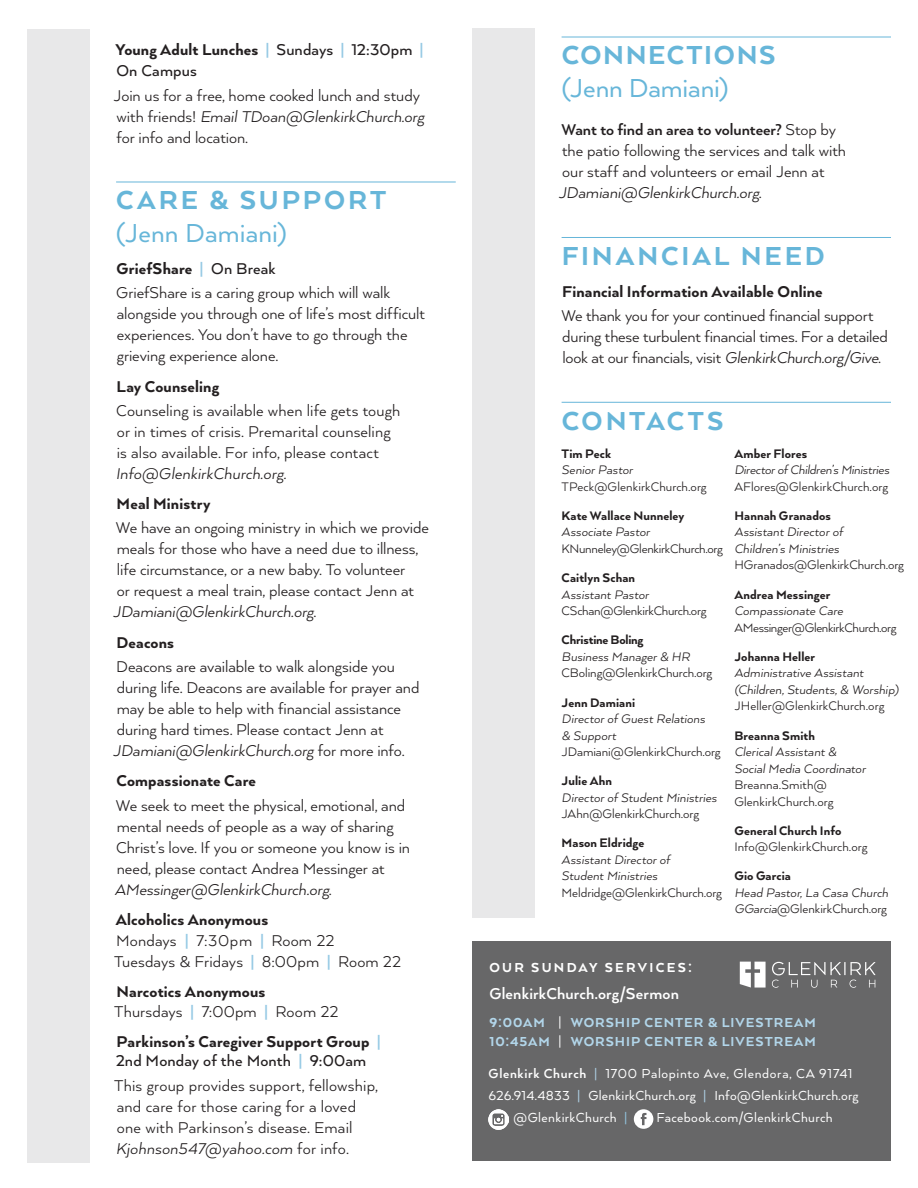
<style>
.page{position:relative;width:918px;height:1188px;background:#fff}
.page>*{position:absolute;margin:0;border:0;box-sizing:border-box;transform-origin:0 0}
.GKC_Journey_Ministries-categories{font:30px/33px "Arquitecta";color:#67b6d9}
.GKC_Journey_Ministries-categories-2{font:800 30px "Arquitecta";letter-spacing:.095em;color:#67b6d9}
.GKC_Journey_Body{font:18px/21px "Arquitecta";letter-spacing:-.005em;color:#231f20}
.GKC_Journey_Subheads{font:800 18px/19.5px "Arquitecta";letter-spacing:.01em;color:#231f20}
.GKC_Journey_Subheads-2{font:18px/21px "Arquitecta";letter-spacing:.01em;color:#231f20}
.GKC_Journey_Subheads-3{font:500 18px/21px "Arquitecta";letter-spacing:.01em;color:#231f20}
.t1{font:700 18px "Arquitecta";letter-spacing:.01em;color:#fff}
.t2{font:15px/22.5px "Arquitecta";letter-spacing:.02em;color:#fff}
.t3{font:800 15px/19.5px "Arquitecta";letter-spacing:.065em;color:#b2d6ea}
.t4{font:800 15px "Arquitecta";letter-spacing:.155em;color:#fff}
.GKC_Journey_Body-2{font:italic 14.25px/16.5px "Arquitecta";letter-spacing:.005em;color:#231f20}
.GKC_Journey_Body-3{font:14.25px/16.5px "Arquitecta";letter-spacing:-.01em;color:#231f20}
.GKC_Journey_Body-4{font:italic 14.25px/16.5px "Arquitecta";letter-spacing:-.015em;color:#231f20}
.s1{font-weight:800}
.s2{font-weight:700;color:#95c9e4}
.s3{font-style:italic}
.s4{font-weight:500}
.s5{font-weight:700}
.s6{font-weight:800;font-style:normal}
.s7{font-style:normal}
.s8{font-weight:400;color:#fff}
.s9{color:#b2d6ea}
.s10{color:#95c9e4}
</style>
<div class="page">
<div style="left:27px;top:29px;width:62px;height:1134px;background:#e8e8e9"></div>
<div style="left:472px;top:29px;width:63px;height:889px;background:#e8e8e9"></div>
<div style="left:472px;top:942px;width:419px;height:219px;background:#676768"></div>
<svg style="left:740px;top:962px;width:26px;height:26px"></svg>
<svg style="left:772px;top:962px;width:103px;height:26px"></svg>
<svg style="left:634px;top:1109px;width:19px;height:20px"></svg>
<img style="left:489px;top:1110px;width:20px;height:19px">
<hr style="left:116px;top:182px;width:340px;height:1px;background:#67b6d9">
<hr style="left:562px;top:37px;width:329px;height:1px;background:#67b6d9">
<hr style="left:562px;top:237px;width:329px;height:1px;background:#67b6d9">
<hr style="left:562px;top:402px;width:329px;height:1px;background:#67b6d9">
<p class="GKC_Journey_Subheads-3" style="left:115px;top:39px;width:310px"><span class="s1">Young Adult Lunches</span> <span class="s2">|</span> Sundays <span class="s2">|</span> 12:30pm <span class="s2">|<br></span>On Campus</p>
<p class="GKC_Journey_Body" style="left:114px;top:84px;width:312px">Join us for a free, home cooked lunch and study with friends! <span class="s3">Email TDoan@GlenkirkChurch.org </span>for info and location.</p>
<p class="GKC_Journey_Ministries-categories" style="left:116px;top:183px;width:271px"><span class="s1">CARE &amp; SUPPORT </span>(Jenn Damiani)</p>
<p class="GKC_Journey_Subheads" style="left:116px;top:258px;width:161px">GriefShare <span class="s2">|</span> <span class="s4">On Break</span></p>
<p class="GKC_Journey_Body" style="left:116px;top:282px;width:310px">GriefShare is a caring group which will walk alongside you through one of life’s most difficult experiences. You don’t have to go through the grieving experience alone.</p>
<p class="GKC_Journey_Subheads" style="left:117px;top:376px;width:104px">Lay Counseling</p>
<p class="GKC_Journey_Body" style="left:116px;top:399px;width:286px">Counseling is available when life gets tough or in times of crisis. Premarital counseling is also available. For info, please contact <span class="s3">Info@GlenkirkChurch.org.</span></p>
<p class="GKC_Journey_Subheads" style="left:117px;top:493px;width:96px">Meal Ministry</p>
<p class="GKC_Journey_Body" style="left:113px;top:517px;width:318px">We have an ongoing ministry in which we provide meals for those who have a need due to illness, life circumstance, or a new baby. To volunteer<br>or request a meal train, please contact Jenn at <span class="s3">JDamiani@GlenkirkChurch.org</span>.</p>
<p class="GKC_Journey_Subheads" style="left:117px;top:632px;width:59px">Deacons</p>
<p class="GKC_Journey_Body" style="left:113px;top:655px;width:308px">Deacons are available to walk alongside you during life. Deacons are available for prayer and may be able to help with financial assistance during hard times. Please contact Jenn at <span class="s3">JDamiani@GlenkirkChurch.org</span> for more info.</p>
<p class="GKC_Journey_Subheads" style="left:116px;top:771px;width:141px">Compassionate Care</p>
<p class="GKC_Journey_Body" style="left:115px;top:794px;width:297px">We seek to meet the physical, emotional, and mental needs of people as a way of sharing Christ’s love. If you or someone you know is in need, please contact Andrea Messinger at <span class="s3">AMessinger@GlenkirkChurch.org</span>.</p>
<p class="GKC_Journey_Subheads-2" style="left:114px;top:908px;width:289px"><span class="s1">Alcoholics Anonymous<br></span>Mondays <span class="s2">|</span> 7:30pm <span class="s2">|</span> Room 22<br>Tuesdays &amp; Fridays <span class="s2">|</span> 8:00pm <span class="s2">|</span> Room 22</p>
<p class="GKC_Journey_Subheads-2" style="left:114px;top:981px;width:226px;line-height:19.5px"><span class="s1">Narcotics Anonymous<br></span>Thursdays <span class="s2">|</span> 7:00pm <span class="s2">|</span> Room 22</p>
<p class="GKC_Journey_Subheads" style="left:116px;top:1031px;width:267px">Parkinson’s Caregiver Support Group <span class="s2">|<br></span><span class="s4">2nd Monday of the Month</span> <span class="s2">|</span> <span class="s4">9:00am</span></p>
<p class="GKC_Journey_Body" style="left:114px;top:1074px;width:265px">This group provides support, fellowship, and care for those caring for a loved one with Parkinson’s disease. Email <span class="s3">Kjohnson547@yahoo.com</span> for info.</p>
<p class="GKC_Journey_Ministries-categories" style="left:562px;top:38px;width:215px"><span class="s1">CONNECTIONS </span>(Jenn Damiani)</p>
<p class="GKC_Journey_Body" style="left:558px;top:119px;width:289px"><span class="s5">Want to find an area to volunteer?</span> Stop by the patio following the services and talk with our staff and volunteers or email Jenn at <span class="s3">JDamiani@GlenkirkChurch.org</span>.</p>
<p class="GKC_Journey_Ministries-categories-2" style="left:562px;top:237px;width:264px">FINANCIAL NEED</p>
<p class="GKC_Journey_Subheads" style="left:562px;top:281px;width:262px">Financial Information Available Online</p>
<p class="GKC_Journey_Body" style="left:561px;top:304px;width:328px">We thank you for your continued financial support during these turbulent financial times. For a detailed look at our financials, visit <span class="s3">GlenkirkChurch.org/Give</span>.</p>
<p class="GKC_Journey_Ministries-categories-2" style="left:562px;top:402px;width:163px">CONTACTS</p>
<p class="GKC_Journey_Body-3" style="left:562px;top:445px;width:147px"><span class="s1">Tim Peck<br></span><span class="s3">Senior Pastor<br></span>TPeck@GlenkirkChurch.org</p>
<p class="GKC_Journey_Body-3" style="left:562px;top:507px;width:163px"><span class="s1">Kate Wallace Nunneley<br></span><span class="s3">Associate Pastor<br></span>KNunneley@GlenkirkChurch.org</p>
<p class="GKC_Journey_Body-3" style="left:562px;top:569px;width:146px"><span class="s1">Caitlyn Schan<br></span><span class="s3">Assistant Pastor<br></span>CSchan@GlenkirkChurch.org</p>
<p class="GKC_Journey_Body-3" style="left:562px;top:631px;width:152px"><span class="s1">Christine Boling<br></span><span class="s3">Business Manager &amp; HR<br></span>CBoling@GlenkirkChurch.org</p>
<p class="GKC_Journey_Body-2" style="left:562px;top:694px;width:161px"><span class="s6">Jenn Damiani<br></span>Director of Guest Relations<br>&amp; Support<br><span class="s7">JDamiani@GlenkirkChurch.org</span></p>
<p class="GKC_Journey_Body-2" style="left:562px;top:772px;width:157px"><span class="s6">Julie Ahn<br></span>Director of Student Ministries<br><span class="s7">JAhn@GlenkirkChurch.org</span></p>
<p class="GKC_Journey_Body-2" style="left:562px;top:834px;width:162px"><span class="s6">Mason Eldridge<br></span>Assistant Director of<br>Student Ministries<br><span class="s7">Meldridge@GlenkirkChurch.org</span></p>
<p class="GKC_Journey_Body-4" style="left:734px;top:445px;width:156px"><span class="s6">Amber Flores<br></span>Director of Children’s Ministries<br><span class="s7">AFlores@GlenkirkChurch.org</span></p>
<p class="GKC_Journey_Body-2" style="left:734px;top:507px;width:171px"><span class="s6">Hannah Granados<br></span>Assistant Director of<br>Children’s Ministries<br><span class="s7">HGranados@GlenkirkChurch.org</span></p>
<p class="GKC_Journey_Body-3" style="left:734px;top:586px;width:164px"><span class="s1">Andrea Messinger<br></span><span class="s3">Compassionate Care<br></span>AMessinger@GlenkirkChurch.org</p>
<p class="GKC_Journey_Body-2" style="left:734px;top:648px;width:166px"><span class="s6">Johanna Heller<br></span>Administrative Assistant (Children, Students, &amp; Worship)<br><span class="s7">JHeller@GlenkirkChurch.org</span></p>
<p class="GKC_Journey_Body-2" style="left:734px;top:727px;width:133px"><span class="s6">Breanna Smith<br></span>Clerical Assistant &amp;<br>Social Media Coordinator<br><span class="s7">Breanna.Smith@<br>GlenkirkChurch.org</span></p>
<p class="GKC_Journey_Body-3" style="left:734px;top:822px;width:135px"><span class="s1">General Church Info<br></span>Info@GlenkirkChurch.org</p>
<p class="GKC_Journey_Body-2" style="left:734px;top:867px;width:155px"><span class="s6">Gio Garcia<br></span>Head Pastor, La Casa Church<br>GGarcia<span class="s7">@GlenkirkChurch.org</span></p>
<p class="t4" style="left:489px;top:958px;width:204px">OUR SUNDAY SERVICES:</p>
<p class="t1" style="left:489px;top:982px;width:191px">GlenkirkChurch.org/Sermon</p>
<p class="t3" style="left:489px;top:1012px;width:328px">9:00AM <span class="s8">|</span> WORSHIP CENTER &amp; LIVESTREAM<br>10:45AM <span class="s8">|</span> WORSHIP CENTER &amp; LIVESTREAM</p>
<p class="t2" style="left:489px;top:1061px;width:372px"><span class="s5">Glenkirk Church</span> <span class="s9">|</span> 1700 Palopinto Ave, Glendora, CA 91741<br>626.914.4833 <span class="s9">|</span> GlenkirkChurch.org <span class="s9">|</span> Info@GlenkirkChurch.org</p>
<p class="t2" style="left:514px;top:1106px;width:116px">@GlenkirkChurch <span class="s10">|</span></p>
<p class="t2" style="left:656px;top:1106px;width:178px">Facebook.com/GlenkirkChurch</p>
</div>
